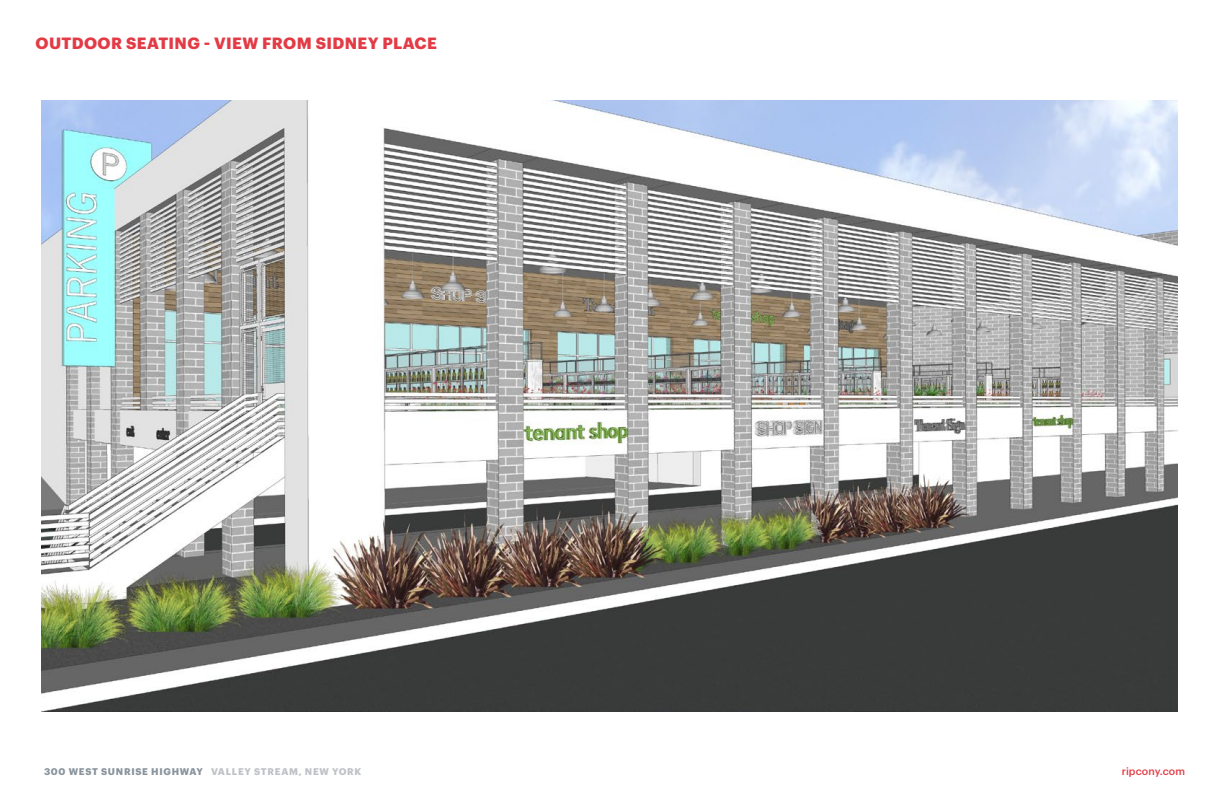
<style>
.page{position:relative;width:1224px;height:792px;background:#fff}
.page>*{position:absolute;margin:0;border:0;box-sizing:border-box;transform-origin:0 0}
.t1{font:700 16px "Graphik";letter-spacing:.025em;color:#e33b45}
.t2{font:500 10.5px "Graphik";letter-spacing:.01em;color:#e33b45}
.t3{font:700 9.5px "Graphik";letter-spacing:.075em;color:#8a949d}
.s1{color:#bfc2c6}
</style>
<div class="page">
<img style="left:42px;top:101px;width:1135px;height:610px">
<h1 class="t1" style="left:36px;top:31px;width:403px">OUTDOOR SEATING - VIEW FROM SIDNEY PLACE</h1>
<p class="t3" style="left:44px;top:765px;width:319px">300 WEST SUNRISE HIGHWAY <span class="s1">VALLEY STREAM, NEW YORK</span></p>
<p class="t2" style="left:1122px;top:763px;width:65px">ripcony.com</p>
</div>
